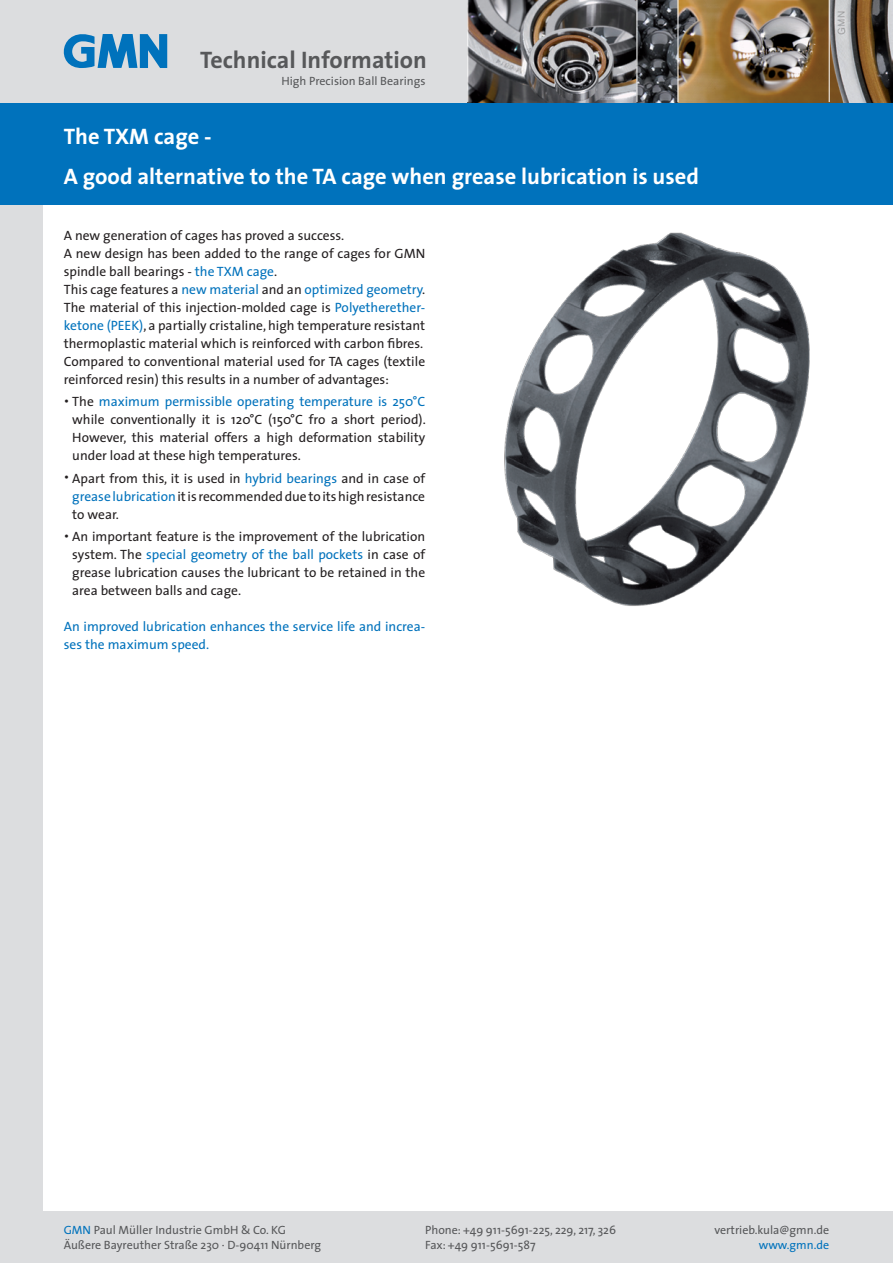
<style>
.page{position:relative;width:893px;height:1263px;background:#fff}
.page>*{position:absolute;margin:0;border:0;box-sizing:border-box;transform-origin:0 0}
.t1{font:700 24px "The Sans";color:#57585a}
.t2{font:700 22.5px/40.5px "The Sans";color:#fff}
.t3{font:13.5px/18px "The Sans";color:#231f20;text-align:justify}
.t4{font:13.5px/18px "The Sans";color:#0072bc}
.t5{font:12px "The Sans";color:#57585a}
.t6{font:12px "The Sans";color:#0072bc}
.s1{color:#0072bc}
.s2{font-size:24px}
</style>
<div class="page">
<div style="left:0;top:204px;width:43px;height:1008px;background:#dcdddf"></div>
<div style="left:0;top:0;width:893px;height:204px;background:#0072bc"></div>
<div style="left:0;top:0;width:893px;height:102px;background:#dcdddf"></div>
<div style="left:0;top:1212px;width:893px;height:51px;background:#dcdddf"></div>
<img style="left:468px;top:0;width:425px;height:102px">
<hr style="left:467px;top:0;width:1px;height:102px;background:#fff">
<hr style="left:829px;top:0;width:1px;height:102px;background:#fff">
<hr style="left:678px;top:0;width:1px;height:102px;background:#fff">
<hr style="left:637px;top:0;width:1px;height:102px;background:#fff">
<svg style="left:64px;top:34px;width:103px;height:34px"></svg>
<img style="left:504px;top:232px;width:306px;height:374px">
<h1 class="t1" style="left:200px;top:44px;width:228px">Technical Information</h1>
<p class="t5" style="left:281px;top:73px;width:145px">High Precision Ball Bearings</p>
<h2 class="t2" style="left:64px;top:116px;width:637px">The TXM cage -<br>A good alternative to the TA cage when grease lubrication is used</h2>
<p class="t3" style="left:64px;top:226px;width:363px;text-align:left">A new generation of cages has proved a success.<br>A new design has been added to the range of cages for GMN spindle ball bearings - <span class="s1">the TXM cage</span>.<br>This cage features a <span class="s1">new material</span> and an <span class="s1">optimized geometry</span>.<br>The material of this injection-molded cage is <span class="s1">Polyetherether&shy;ketone (PEEK)</span>, a partially cristaline, high temperature resistant thermoplastic material which is reinforced with carbon fibres.<br>Compared to conventional material used for TA cages (textile reinforced resin) this results in a number of advantages:</p>
<p class="t3" style="left:72px;top:393px;width:355px;text-indent:-9px"><span class="s2">·</span> The <span class="s1">maximum permissible operating temperature is 250°C </span>while conventionally it is 120°C (150°C fro a short period).<br>However, this material offers a high deformation stability under load at these high temperatures.</p>
<p class="t3" style="left:72px;top:469px;width:354px;text-indent:-8px"><span class="s2">·</span> Apart from this, it is used in <span class="s1">hybrid bearings</span> and in case of <span class="s1">grease lubrication</span> it is recommended due to its high resistance to wear.</p>
<p class="t3" style="left:72px;top:528px;width:354px;text-indent:-9px"><span class="s2">·</span> An important feature is the improvement of the lubrication system. The <span class="s1">special geometry of the ball pockets</span> in case of grease lubrication causes the lubricant to be retained in the area between balls and cage.</p>
<p class="t4" style="left:64px;top:618px;width:363px">An improved lubrication enhances the service life and increa&shy;ses the maximum speed.</p>
<p class="t5" style="left:64px;top:1222px;width:224px"><span class="s1">GMN</span> Paul Müller Industrie GmbH &amp; Co. KG</p>
<p class="t5" style="left:425px;top:1222px;width:192px">Phone: +49 911-5691-225, 229, 217, 326</p>
<p class="t5" style="left:714px;top:1222px;width:116px">vertrieb.kula@gmn.de</p>
<p class="t5" style="left:64px;top:1237px;width:259px">Äußere Bayreuther Straße 230 · D-90411 Nürnberg</p>
<p class="t5" style="left:425px;top:1237px;width:112px">Fax: +49 911-5691-587</p>
<p class="t6" style="left:759px;top:1237px;width:72px">www.gmn.de</p>
</div>
